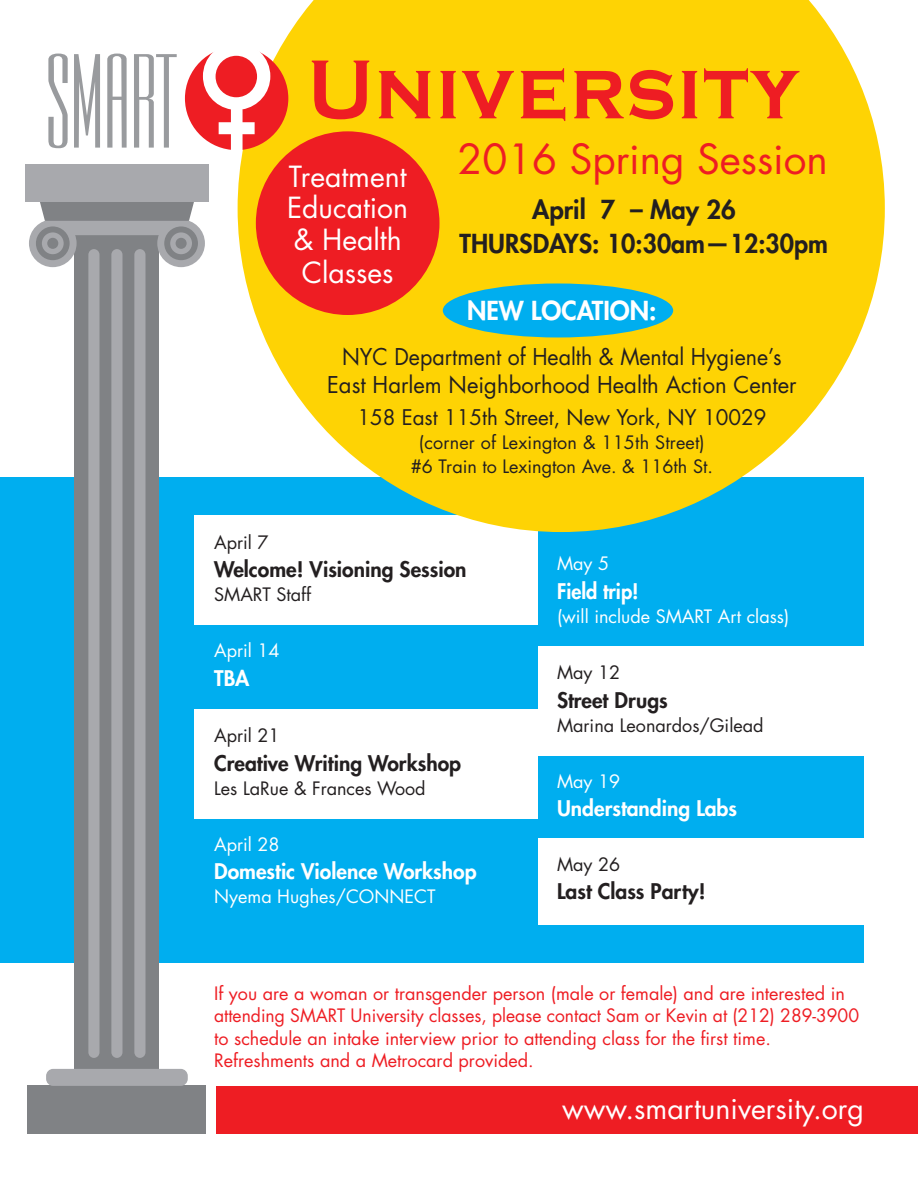
<style>
.page{position:relative;width:918px;height:1188px;background:#fff}
.page>*{position:absolute;margin:0;border:0;box-sizing:border-box;transform-origin:0 0}
.t1{font:700 86.7px "Copperplate Gothic";letter-spacing:.03em;color:#ee1d23;scale:.92 1}
.t2{font:40.5px "Futura Std";color:#ee1d23}
.t3{font:28.5px "Futura Std";color:#fff}
.t4{font:28.35px "Futura Std";color:#fff}
.t5{font:800 25.5px "Futura Std";color:#231f20}
.t6{font:800 25.5px "Futura Std";color:#fff}
.t7{font:22.5px "Futura Std";color:#231f20}
.t8{font:22.5px "Futura Std";color:#231f20;scale:.95 1}
.t9{font:800 21px "Futura Std";color:#231f20}
.t10{font:800 21px "Futura Std";color:#fff}
.t11{font:21px "Futura Std";color:#231f20}
.t12{font:800 21px "Futura Std";color:#fff;scale:.95 1}
.t13{font:18px/22.5px "Futura Std";color:#ee1d23}
.t14{font:18px "Futura Std";color:#231f20}
.t15{font:18px "Futura Std";color:#fff}
</style>
<div class="page">
<div style="left:0;top:477px;width:864px;height:486px;background:#00aeef"></div>
<div style="left:194px;top:515px;width:344px;height:110px;background:#fff"></div>
<div style="left:194px;top:709px;width:344px;height:109px;background:#fff"></div>
<div style="left:538px;top:646px;width:380px;height:110px;background:#fff"></div>
<div style="left:538px;top:838px;width:380px;height:88px;background:#fff"></div>
<svg style="left:238px;top:0;width:647px;height:532px;fill:#fed304"></svg>
<svg style="left:48px;top:54px;width:20px;height:94px"></svg>
<svg style="left:74px;top:54px;width:26px;height:94px"></svg>
<svg style="left:107px;top:54px;width:20px;height:94px"></svg>
<svg style="left:134px;top:54px;width:43px;height:94px"></svg>
<svg style="left:185px;top:43px;width:103px;height:107px"></svg>
<div style="left:256px;top:131px;width:183px;height:184px;background:#ee1d23;border-radius:50%"></div>
<div style="left:216px;top:1086px;width:702px;height:48px;background:#ee1d23"></div>
<div style="left:75px;top:227px;width:84px;height:847px;background:#808285"></div>
<div style="left:28px;top:1085px;width:178px;height:49px;background:#808285"></div>
<div style="left:46px;top:1069px;width:142px;height:17px;background:#a8a9ad;border-radius:7px"></div>
<div style="left:88px;top:249px;width:12px;height:809px;background:#a8a9ad;border-radius:6px"></div>
<div style="left:111px;top:249px;width:12px;height:809px;background:#a8a9ad;border-radius:6px"></div>
<div style="left:134px;top:249px;width:12px;height:809px;background:#a8a9ad;border-radius:6px"></div>
<div style="left:42px;top:219px;width:150px;height:16px;background:#a8a9ad;border-radius:8px"></div>
<div style="left:157px;top:219px;width:48px;height:48px;background:#a8a9ad;border-radius:50%"></div>
<div style="left:164px;top:226px;width:34px;height:34px;background:#808285;border-radius:50%"></div>
<div style="left:170px;top:232px;width:22px;height:22px;background:#a8a9ad;border-radius:50%"></div>
<div style="left:176px;top:238px;width:11px;height:11px;background:#808285;border-radius:50%"></div>
<div style="left:29px;top:219px;width:48px;height:48px;background:#a8a9ad;border-radius:50%"></div>
<div style="left:36px;top:226px;width:34px;height:34px;background:#808285;border-radius:50%"></div>
<div style="left:42px;top:232px;width:22px;height:22px;background:#a8a9ad;border-radius:50%"></div>
<div style="left:47px;top:238px;width:11px;height:11px;background:#808285;border-radius:50%"></div>
<div style="left:40px;top:202px;width:154px;height:19px;background:#808285"></div>
<div style="left:25px;top:164px;width:184px;height:38px;background:#a8a9ad"></div>
<div style="left:443px;top:284px;width:230px;height:54px;background:#00aeef;border-radius:50%"></div>
<p class="t1" style="left:308px;top:42px;width:535px">University</p>
<p class="t2" style="left:457px;top:133px;width:372px">2016 Spring Session</p>
<p class="t5" style="left:532px;top:193px;width:205px">April 7 – May 26</p>
<p class="t5" style="left:460px;top:227px;width:370px">THURSDAYS: 10:30am—12:30pm</p>
<p class="t4" style="left:289px;top:159px;width:119px">Treatment</p>
<p class="t4" style="left:287px;top:189px;width:123px">Education</p>
<p class="t4" style="left:294px;top:222px;width:109px">&amp; Health</p>
<p class="t4" style="left:302px;top:254px;width:93px">Classes</p>
<p class="t6" style="left:467px;top:294px;width:191px">NEW LOCATION:</p>
<p class="t8" style="left:342px;top:342px;width:464px">NYC Department of Health &amp; Mental Hygiene’s</p>
<p class="t7" style="left:327px;top:370px;width:471px">East Harlem Neighborhood Health Action Center</p>
<p class="t11" style="left:357px;top:403px;width:411px">158 East 115th Street, New York, NY 10029</p>
<p class="t14" style="left:419px;top:430px;width:287px">(corner of Lexington &amp; 115th Street)</p>
<p class="t14" style="left:411px;top:454px;width:304px">#6 Train to Lexington Ave. &amp; 116th St.</p>
<p class="t14" style="left:214px;top:531px;width:56px">April 7</p>
<p class="t9" style="left:214px;top:556px;width:254px">Welcome! Visioning Session</p>
<p class="t14" style="left:214px;top:583px;width:98px">SMART Staff</p>
<p class="t15" style="left:214px;top:639px;width:67px">April 14</p>
<p class="t10" style="left:214px;top:665px;width:37px">TBA</p>
<p class="t14" style="left:214px;top:724px;width:67px">April 21</p>
<p class="t9" style="left:214px;top:750px;width:248px">Creative Writing Workshop</p>
<p class="t14" style="left:214px;top:776px;width:213px">Les LaRue &amp; Frances Wood</p>
<p class="t15" style="left:214px;top:833px;width:67px">April 28</p>
<p class="t10" style="left:214px;top:858px;width:264px">Domestic Violence Workshop</p>
<p class="t15" style="left:214px;top:885px;width:223px">Nyema Hughes/CONNECT</p>
<p class="t15" style="left:557px;top:552px;width:54px">May 5</p>
<p class="t12" style="left:557px;top:578px;width:87px">Field trip!</p>
<p class="t15" style="left:557px;top:605px;width:234px">(will include SMART Art class)</p>
<p class="t14" style="left:557px;top:661px;width:65px">May 12</p>
<p class="t9" style="left:557px;top:687px;width:112px">Street Drugs</p>
<p class="t14" style="left:557px;top:713px;width:208px">Marina Leonardos/Gilead</p>
<p class="t15" style="left:557px;top:770px;width:65px">May 19</p>
<p class="t10" style="left:557px;top:795px;width:182px">Understanding Labs</p>
<p class="t14" style="left:557px;top:853px;width:65px">May 26</p>
<p class="t9" style="left:557px;top:878px;width:150px">Last Class Party!</p>
<p class="t13" style="left:214px;top:982px;width:646px">If you are a woman or transgender person (male or female) and are interested in attending SMART University classes, please contact Sam or Kevin at (212) 289-3900</p>
<p class="t13" style="left:214px;top:1027px;width:558px">to schedule an intake interview prior to attending class for the first time.<br>Refreshments and a Metrocard provided.</p>
<p class="t3" style="left:562px;top:1091px;width:303px">www.smartuniversity.org</p>
</div>
